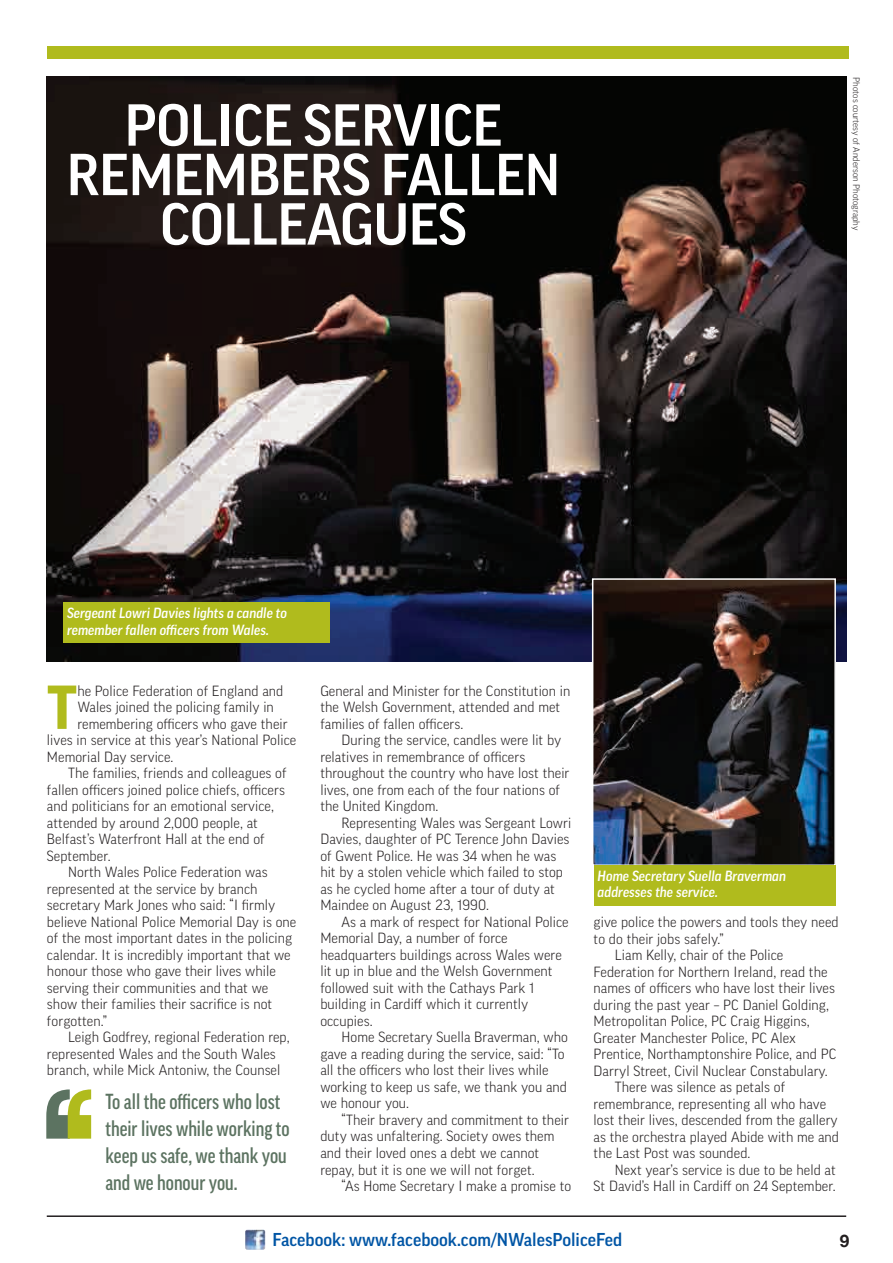
<style>
.page{position:relative;width:893px;height:1263px;background:#fff}
.page>*{position:absolute;margin:0;border:0;box-sizing:border-box;transform-origin:0 0}
.t1{font:700 132.15px "Rockwell";color:#5c7361}
.t2{font:700 59.7px "Good Pro";color:#b0bb1d}
.t3{font:500 57px/49.5px "Good Pro";letter-spacing:-.01em;color:#fff;text-align:center}
.t4{font:500 condensed 21px/27px "Good Pro";color:#5c7361}
.t5{font:500 18px "Good Pro";color:#0155a5}
.t6{font:700 17.25px "Helvetica Neue";color:#231f20}
.t7{font:300 14.25px/16.5px "Good Pro";letter-spacing:.005em;color:#231f20}
.t8{font:italic 500 14.25px/16.5px "Good Pro";color:#fff}
.t9{font:300 9px "Good Pro";color:#231f20}
.s1{color:#b0bb1d}
</style>
<div class="page">
<img style="left:245px;top:1230px;width:20px;height:20px">
<hr style="left:47px;top:1215px;width:799px;height:2px;background:#231f20">
<img style="left:47px;top:77px;width:799px;height:585px">
<div style="left:47px;top:46px;width:802px;height:13px;background:#b0bb1d"></div>
<div style="left:63px;top:602px;width:267px;height:41px;background:#b0bb1d"></div>
<img style="left:595px;top:581px;width:238px;height:282px">
<div style="left:592px;top:578px;width:244px;height:288px;border:2px solid #fff"></div>
<div style="left:594px;top:865px;width:241px;height:40px;background:#b0bb1d"></div>
<h3 class="t3" style="left:67px;top:100px;width:495px">POLICE SERVICE<br>REMEMBERS FALLEN<br>COLLEAGUES</h3>
<p class="t9" style="left:861px;top:77px;width:154px;rotate:90deg">Photos courtesy of Anderson Photography</p>
<p class="t8" style="left:67px;top:605px;width:222px">Sergeant Lowri Davies lights a candle to remember fallen officers from Wales.</p>
<h2 class="t2" style="left:47px;top:674px;width:32px">T</h2>
<p class="t7" style="left:77px;top:682px;width:208px">he Police Federation of England and</p>
<p class="t7" style="left:77px;top:699px;width:198px">Wales joined the policing family in</p>
<p class="t7" style="left:77px;top:715px;width:212px">remembering officers who gave their</p>
<p class="t7" style="left:47px;top:732px;width:251px">lives in service at this year’s National Police</p>
<p class="t7" style="left:47px;top:748px;width:128px">Memorial Day service.</p>
<p class="t7" style="left:68px;top:765px;width:220px">The families, friends and colleagues of</p>
<p class="t7" style="left:47px;top:781px;width:239px">fallen officers joined police chiefs, officers</p>
<p class="t7" style="left:47px;top:798px;width:229px">and politicians for an emotional service,</p>
<p class="t7" style="left:47px;top:814px;width:212px">attended by around 2,000 people, at</p>
<p class="t7" style="left:47px;top:831px;width:219px">Belfast’s Waterfront Hall at the end of</p>
<p class="t7" style="left:47px;top:847px;width:65px">September.</p>
<p class="t7" style="left:68px;top:864px;width:201px">North Wales Police Federation was</p>
<p class="t7" style="left:47px;top:880px;width:212px">represented at the service by branch</p>
<p class="t7" style="left:47px;top:897px;width:230px">secretary Mark Jones who said: “I firmly</p>
<p class="t7" style="left:47px;top:913px;width:251px">believe National Police Memorial Day is one</p>
<p class="t7" style="left:47px;top:930px;width:247px">of the most important dates in the policing</p>
<p class="t7" style="left:47px;top:946px;width:245px">calendar. It is incredibly important that we</p>
<p class="t7" style="left:47px;top:963px;width:230px">honour those who gave their lives while</p>
<p class="t7" style="left:47px;top:979px;width:223px">serving their communities and that we</p>
<p class="t7" style="left:47px;top:996px;width:227px">show their families their sacrifice is not</p>
<p class="t7" style="left:47px;top:1012px;width:62px">forgotten.”</p>
<p class="t7" style="left:68px;top:1029px;width:223px">Leigh Godfrey, regional Federation rep,</p>
<p class="t7" style="left:47px;top:1045px;width:230px">represented Wales and the South Wales</p>
<p class="t7" style="left:47px;top:1062px;width:235px">branch, while Mick Antoniw, the Counsel</p>
<h1 class="t1" style="left:37px;top:1053px;width:65px">‘<span class="s1">‘</span></h1>
<h3 class="t4" style="left:105px;top:1088px;width:186px">To all the officers who lost their lives while working to keep us safe, we thank you</h3>
<h3 class="t4" style="left:105px;top:1169px;width:134px">and we honour you.</h3>
<p class="t7" style="left:320px;top:682px;width:251px">General and Minister for the Constitution in the Welsh Government, attended and met families of fallen officers.</p>
<p class="t7" style="left:320px;top:732px;width:251px;text-indent:21px">During the service, candles were lit by relatives in remembrance of officers throughout the country who have lost their lives, one from each of the four nations of the United Kingdom.</p>
<p class="t7" style="left:320px;top:814px;width:252px;text-indent:21px">Representing Wales was Sergeant Lowri Davies, daughter of PC Terence John Davies of Gwent Police. He was 34 when he was hit by a stolen vehicle which failed to stop as he cycled home after a tour of duty at Maindee on August 23, 1990.</p>
<p class="t7" style="left:320px;top:913px;width:250px;text-indent:21px">As a mark of respect for National Police Memorial Day, a number of force headquarters buildings across Wales were lit up in blue and the Welsh Government followed suit with the Cathays Park 1 building in Cardiff which it currently occupies.</p>
<p class="t7" style="left:320px;top:1029px;width:249px;text-indent:21px">Home Secretary Suella Braverman, who gave a reading during the service, said: “To all the officers who lost their lives while working to keep us safe, we thank you and we honour you.</p>
<p class="t7" style="left:320px;top:1111px;width:250px;text-indent:21px">“Their bravery and commitment to their duty was unfaltering. Society owes them and their loved ones a debt we cannot repay, but it is one we will not forget.</p>
<p class="t7" style="left:342px;top:1177px;width:231px">“As Home Secretary I make a promise to</p>
<p class="t8" style="left:598px;top:867px;width:190px">Home Secretary Suella Braverman addresses the service.</p>
<p class="t7" style="left:594px;top:914px;width:247px">give police the powers and tools they need</p>
<p class="t7" style="left:594px;top:930px;width:132px">to do their jobs safely.”</p>
<p class="t7" style="left:615px;top:947px;width:170px">Liam Kelly, chair of the Police</p>
<p class="t7" style="left:594px;top:963px;width:235px">Federation for Northern Ireland, read the</p>
<p class="t7" style="left:594px;top:980px;width:243px">names of officers who have lost their lives</p>
<p class="t7" style="left:594px;top:996px;width:237px">during the past year – PC Daniel Golding,</p>
<p class="t7" style="left:594px;top:1013px;width:218px">Metropolitan Police, PC Craig Higgins,</p>
<p class="t7" style="left:594px;top:1029px;width:204px">Greater Manchester Police, PC Alex</p>
<p class="t7" style="left:594px;top:1046px;width:244px">Prentice, Northamptonshire Police, and PC</p>
<p class="t7" style="left:594px;top:1062px;width:236px">Darryl Street, Civil Nuclear Constabulary.</p>
<p class="t7" style="left:615px;top:1079px;width:172px">There was silence as petals of</p>
<p class="t7" style="left:594px;top:1095px;width:234px">remembrance, representing all who have</p>
<p class="t7" style="left:594px;top:1112px;width:246px">lost their lives, descended from the gallery</p>
<p class="t7" style="left:594px;top:1128px;width:247px">as the orchestra played Abide with me and</p>
<p class="t7" style="left:594px;top:1145px;width:158px">the Last Post was sounded.</p>
<p class="t7" style="left:615px;top:1161px;width:222px">Next year’s service is due to be held at</p>
<p class="t7" style="left:594px;top:1178px;width:243px">St David’s Hall in Cardiff on 24 September.</p>
<p class="t5" style="left:272px;top:1229px;width:351px">Facebook: www.facebook.com/NWalesPoliceFed</p>
<p class="t6" style="left:840px;top:1227px;width:11px">9</p>
</div>
